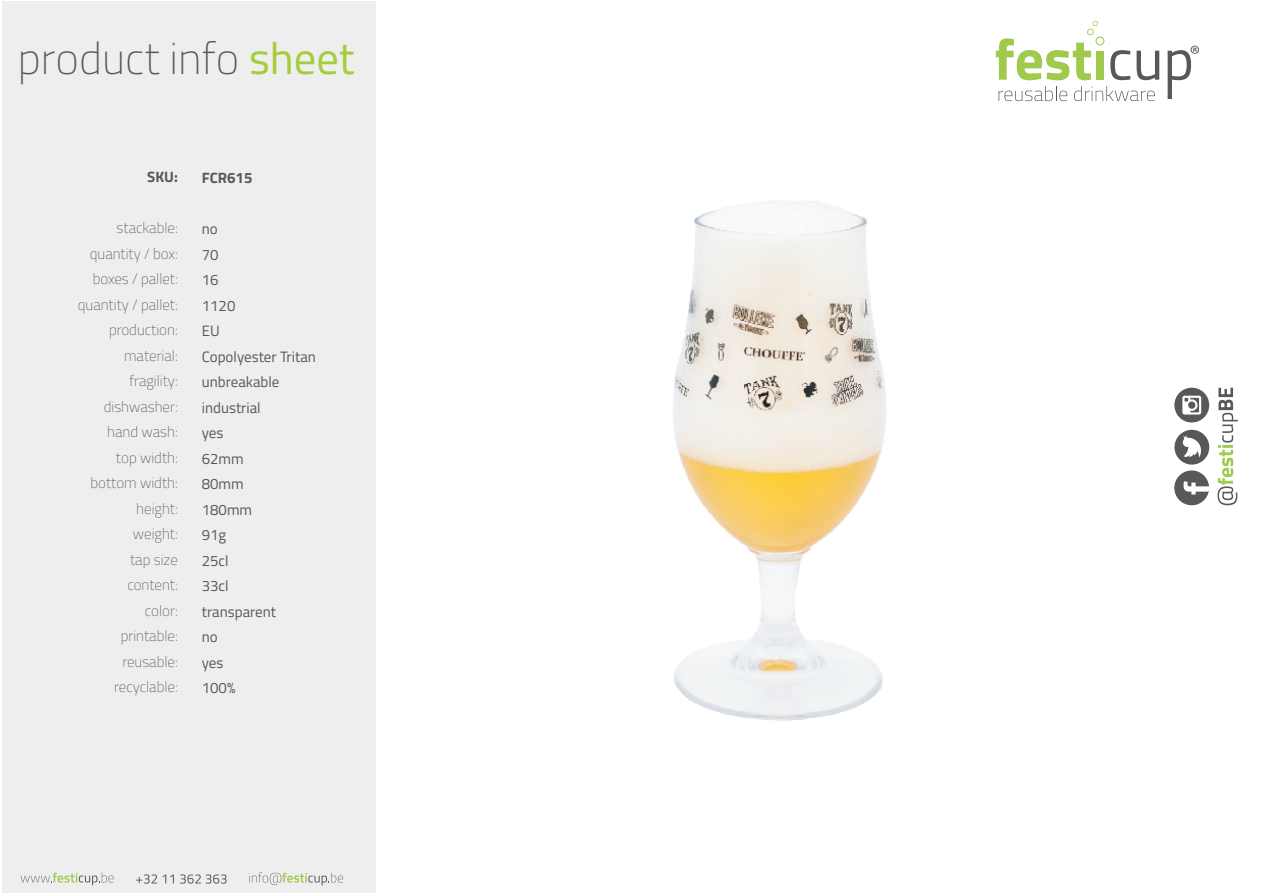
<style>
.page{position:relative;width:1263px;height:893px;background:#fff}
.page>*{position:absolute;margin:0;border:0;box-sizing:border-box;transform-origin:0 0}
.t1{font:100 44.7px "Titillium Web";color:#57585a}
.t2{font:100 15px/25.5px "Titillium Web";color:#57585a;text-align:right}
.t3{font:15px/25.5px "Titillium Web";color:#57585a}
.t4{font:700 15px "Titillium Web";color:#57585a}
.s1{font-weight:400;color:#a4cd39}
</style>
<div class="page">
<svg style="left:1110px;top:50px;width:20px;height:30px"></svg>
<svg style="left:1136px;top:51px;width:23px;height:29px"></svg>
<svg style="left:996px;top:21px;width:108px;height:59px"></svg>
<svg style="left:1167px;top:46px;width:32px;height:53px"></svg>
<svg style="left:998px;top:86px;width:69px;height:15px"></svg>
<svg style="left:1074px;top:86px;width:81px;height:15px"></svg>
<div style="left:2px;top:1px;width:373px;height:892px;background:#eee"></div>
<svg style="left:21px;top:873px;width:93px;height:12px"></svg>
<svg style="left:249px;top:872px;width:94px;height:13px"></svg>
<svg style="left:136px;top:874px;width:21px;height:10px"></svg>
<svg style="left:163px;top:875px;width:11px;height:8px"></svg>
<svg style="left:180px;top:874px;width:47px;height:10px"></svg>
<svg style="left:1174px;top:470px;width:35px;height:35px"></svg>
<div style="left:1174px;top:430px;width:35px;height:35px;background:#57585a;border-radius:50%"></div>
<svg style="left:1182px;top:435px;width:19px;height:23px"></svg>
<div style="left:1174px;top:388px;width:35px;height:34px;background:#57585a;border-radius:50%"></div>
<svg style="left:1182px;top:396px;width:19px;height:18px"></svg>
<svg style="left:1217px;top:388px;width:21px;height:117px"></svg>
<img style="left:673px;top:201px;width:214px;height:520px">
<h1 class="t1" style="left:18px;top:27px;width:338px">product info <span class="s1">sheet</span></h1>
<p class="t4" style="left:147px;top:165px;width:32px">SKU:</p>
<p class="t2" style="left:78px;top:214px;width:101px">stackable: quantity / box: boxes / pallet: quantity / pallet: production: material: fragility: dishwasher: hand wash:<br>top width: bottom width: height:<br>weight:<br>tap size content:<br>color:<br>printable: reusable: recyclable:</p>
<p class="t4" style="left:202px;top:167px;width:52px">FCR615</p>
<p class="t3" style="left:202px;top:216px;width:116px">no<br>70<br>16<br>1120<br>EU<br>Copolyester Tritan unbreakable industrial<br>yes<br>62mm<br>80mm<br>180mm<br>91g<br>25cl<br>33cl<br>transparent<br>no<br>yes<br>100%</p>
</div>
